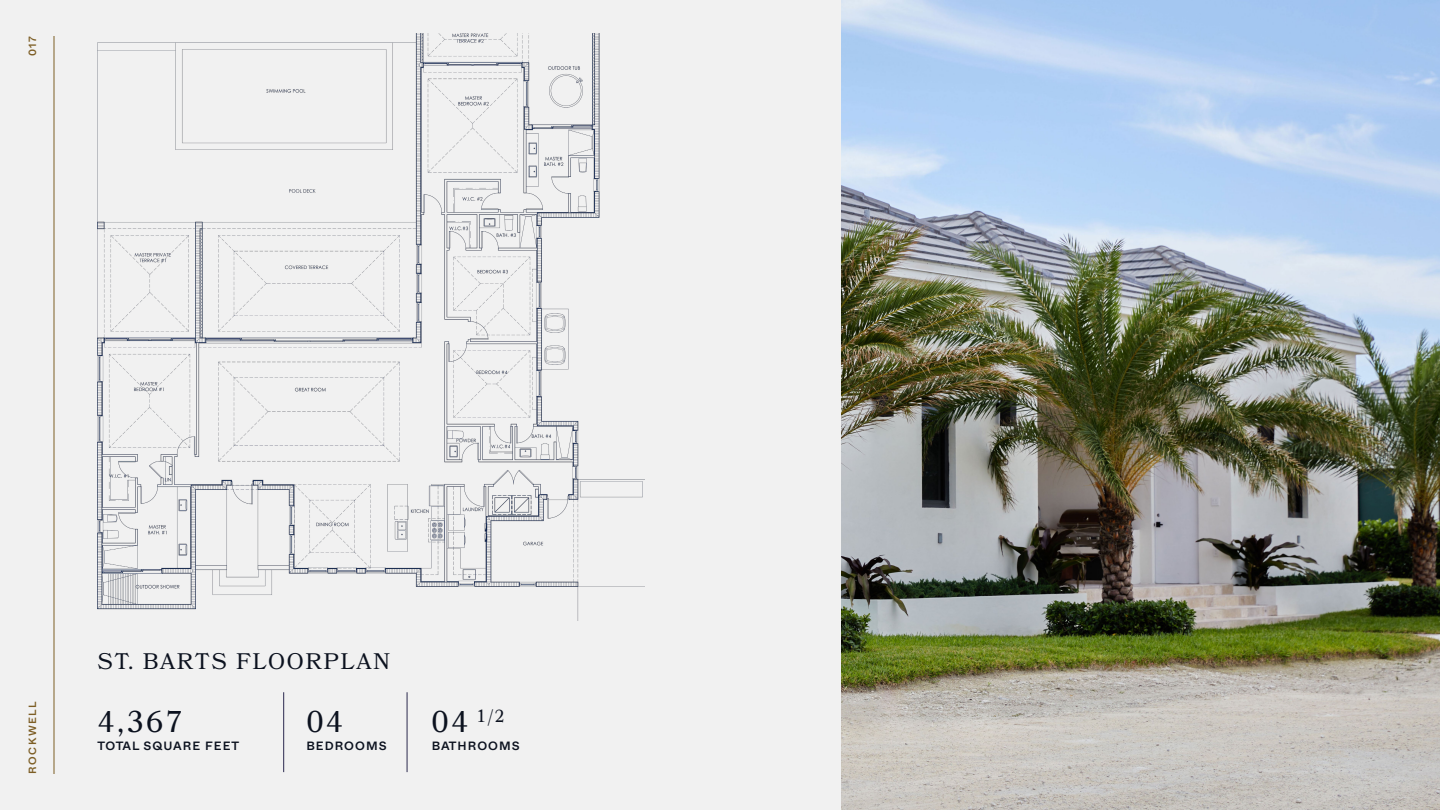
<style>
.page{position:relative;width:1440px;height:810px;background:#f1f1f1}
.page>*{position:absolute;margin:0;border:0;box-sizing:border-box;transform-origin:0 0}
.t1{font:30px "Bookmania";color:#0c121f}
.t2{font:22.5px "Bookmania";letter-spacing:.075em;color:#0c121f}
.t3{font:17.48px "Bookmania";color:#0c121f}
.t4{font:500 12px "Whyte";letter-spacing:.085em;color:#0c121f}
.t5{font:500 10.5px "Whyte";letter-spacing:.15em;color:#7d5e25}
.s1{font-size:30px}
</style>
<div class="page">
<img style="left:842px;top:0;width:598px;height:810px">
<img style="left:98px;top:34px;width:546px;height:587px">
<hr style="left:284px;top:692px;width:1px;height:80px;background:#2b294e">
<hr style="left:407px;top:692px;width:1px;height:80px;background:#2b294e">
<hr style="left:54px;top:36px;width:1px;height:738px;background:#7d5e25">
<p class="t5" style="left:24px;top:56px;width:22px;rotate:-90deg">017</p>
<p class="t5" style="left:24px;top:774px;width:74px;rotate:-90deg">ROCKWELL</p>
<h2 class="t2" style="left:98px;top:648px;width:294px">ST. BARTS FLOORPLAN</h2>
<h1 class="t1" style="left:98px;top:704px;width:87px">4,367</h1>
<p class="t4" style="left:98px;top:737px;width:143px">TOTAL SQUARE FEET</p>
<h1 class="t1" style="left:306px;top:704px;width:38px">04</h1>
<p class="t4" style="left:306px;top:737px;width:82px">BEDROOMS</p>
<h3 class="t3" style="left:432px;top:706px;width:75px"><span class="s1">04</span> 1/2</h3>
<p class="t4" style="left:432px;top:737px;width:89px">BATHROOMS</p>
</div>
